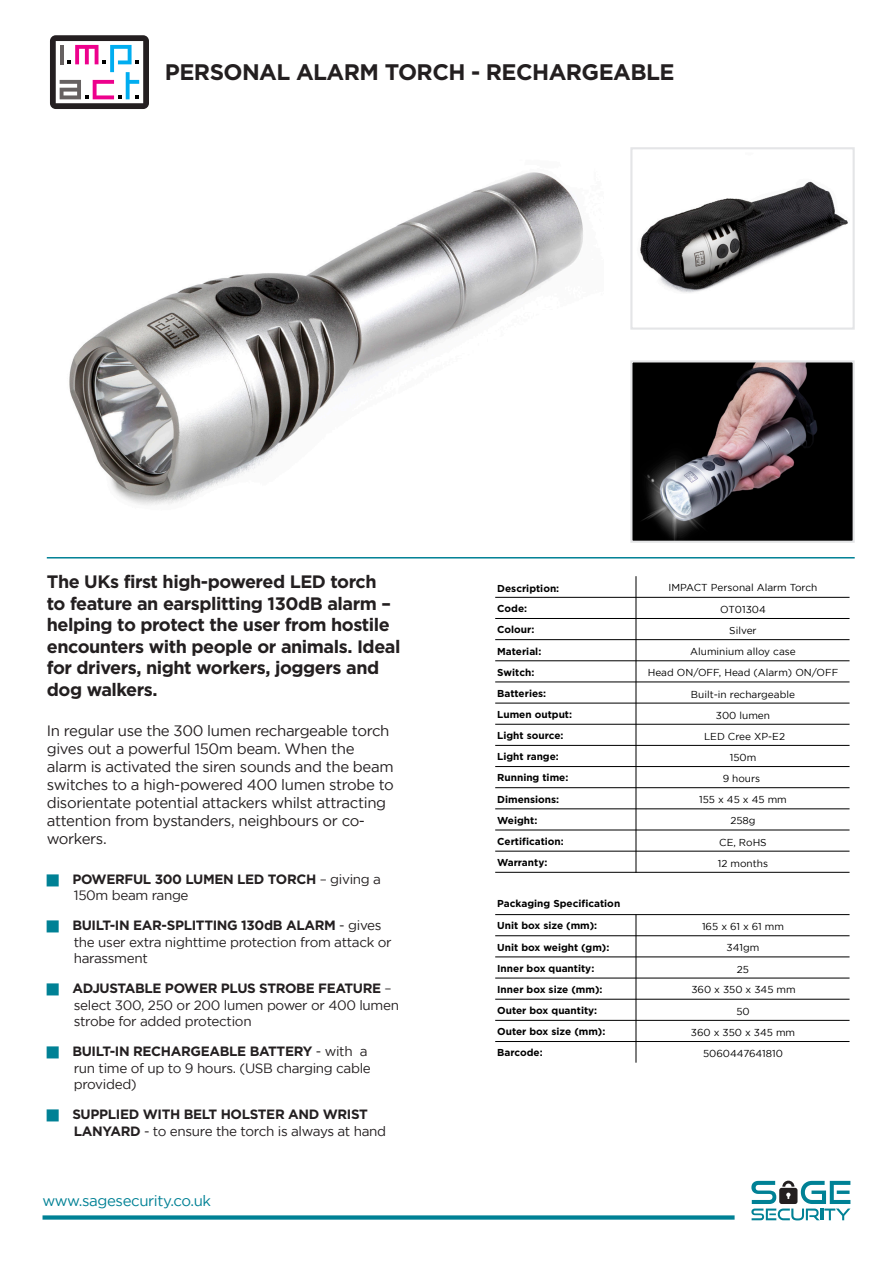
<style>
.page{position:relative;width:893px;height:1263px;background:#fff}
.page>*{position:absolute;margin:0;border:0;box-sizing:border-box;transform-origin:0 0}
.HEADLINE{font:700 22.5px "Gotham";letter-spacing:-.025em;color:#231f20}
.t1{font:700 18px/21.6px "Gotham";letter-spacing:-.025em;color:#231f20}
.INTRO_SUB{font:15px/18px "Gotham";letter-spacing:-.025em;color:#231f20}
.t2{font:15px "Gotham";letter-spacing:-.025em;color:#008195}
.t3{font:13.5px/16.5px "Gotham";letter-spacing:-.025em;color:#231f20}
.t4{font:700 13.5px/16.5px "Gotham";letter-spacing:-.025em;color:#231f20}
.t5{font:700 10.05px/21.1px "Gotham";color:#000}
.t6{font:10.05px "Gotham";color:#000}
.s1{font-weight:400}
.s2{font-weight:700}
</style>
<div class="page">
<svg style="left:751px;top:1181px;width:99px;height:39px"></svg>
<svg style="left:43px;top:1215px;width:692px;height:4px;background:#198d9f"></svg>
<img style="left:46px;top:172px;width:558px;height:387px">
<img style="left:633px;top:363px;width:219px;height:177px">
<div style="left:630px;top:360px;width:225px;height:183px;border:2px solid #e4e5e7"></div>
<img style="left:640px;top:181px;width:208px;height:112px">
<div style="left:630px;top:147px;width:225px;height:183px;border:2px solid #e4e5e7"></div>
<hr style="left:635px;top:576px;width:1px;height:297px;background:#000">
<hr style="left:635px;top:914px;width:1px;height:149px;background:#000">
<hr style="left:495px;top:597px;width:354px;height:1px;background:#000">
<hr style="left:495px;top:618px;width:354px;height:1px;background:#000">
<hr style="left:495px;top:639px;width:354px;height:1px;background:#000">
<hr style="left:495px;top:660px;width:354px;height:1px;background:#000">
<hr style="left:495px;top:681px;width:354px;height:1px;background:#000">
<hr style="left:495px;top:703px;width:354px;height:1px;background:#000">
<hr style="left:495px;top:724px;width:354px;height:1px;background:#000">
<hr style="left:495px;top:745px;width:354px;height:1px;background:#000">
<hr style="left:495px;top:766px;width:354px;height:1px;background:#000">
<hr style="left:495px;top:787px;width:354px;height:1px;background:#000">
<hr style="left:495px;top:808px;width:354px;height:1px;background:#000">
<hr style="left:495px;top:829px;width:354px;height:1px;background:#000">
<hr style="left:495px;top:851px;width:354px;height:1px;background:#000">
<hr style="left:495px;top:872px;width:354px;height:1px;background:#000">
<hr style="left:495px;top:914px;width:354px;height:1px;background:#000">
<hr style="left:495px;top:935px;width:354px;height:1px;background:#000">
<hr style="left:495px;top:956px;width:354px;height:1px;background:#000">
<hr style="left:495px;top:977px;width:354px;height:1px;background:#000">
<hr style="left:495px;top:999px;width:354px;height:1px;background:#000">
<hr style="left:495px;top:1020px;width:354px;height:1px;background:#000">
<hr style="left:495px;top:1041px;width:354px;height:1px;background:#000">
<svg style="left:50px;top:35px;width:99px;height:74px"></svg>
<hr style="left:47px;top:557px;width:808px;height:1px;background:#008195">
<p class="HEADLINE" style="left:165px;top:59px;width:511px">PERSONAL ALARM TORCH - RECHARGEABLE</p>
<p class="t1" style="left:47px;top:570px;width:355px">The UKs first high-powered LED torch<br>to feature an earsplitting 130dB alarm – helping to protect the user from hostile encounters with people or animals. Ideal for drivers, night workers, joggers and dog walkers.</p>
<p class="INTRO_SUB" style="left:47px;top:721px;width:348px">In regular use the 300 lumen rechargeable torch gives out a powerful 150m beam. When the alarm is activated the siren sounds and the beam switches to a high-powered 400 lumen strobe to disorientate potential attackers whilst attracting attention from bystanders, neighbours or co&shy;workers.</p>
<p class="t4" style="left:72px;top:870px;width:310px">POWERFUL 300 LUMEN LED TORCH <span class="s1">– giving a<br>150m beam range</span></p>
<p class="t3" style="left:72px;top:917px;width:321px"><span class="s2">BUILT-IN EAR-SPLITTING 130dB ALARM</span> - gives the user extra nighttime protection from attack or harassment</p>
<p class="t3" style="left:72px;top:980px;width:328px"><span class="s2">ADJUSTABLE POWER PLUS STROBE FEATURE</span> – select 300, 250 or 200 lumen power or 400 lumen strobe for added protection</p>
<p class="t3" style="left:72px;top:1043px;width:300px"><span class="s2">BUILT-IN RECHARGEABLE BATTERY</span> - with a run time of up to 9 hours. (USB charging cable provided)</p>
<p class="t4" style="left:72px;top:1106px;width:315px">SUPPLIED WITH BELT HOLSTER AND WRIST<br>LANYARD <span class="s1">- to ensure the torch is always at hand</span></p>
<h3 class="t2" style="left:43px;top:1192px;width:170px">www.sagesecurity.co.uk</h3>
<p class="t5" style="left:497px;top:577px;width:64px">Description:</p>
<p class="t6" style="left:669px;top:582px;width:150px">IMPACT Personal Alarm Torch</p>
<p class="t5" style="left:497px;top:598px;width:31px">Code:</p>
<p class="t6" style="left:720px;top:604px;width:47px">OT01304</p>
<p class="t5" style="left:497px;top:619px;width:39px">Colour:</p>
<p class="t6" style="left:729px;top:625px;width:29px">Silver</p>
<p class="t5" style="left:497px;top:640px;width:46px">Material:</p>
<p class="t6" style="left:690px;top:646px;width:107px">Aluminium alloy case</p>
<p class="t5" style="left:497px;top:661px;width:39px">Switch:</p>
<p class="t6" style="left:648px;top:667px;width:192px">Head ON/OFF, Head (Alarm) ON/OFF</p>
<p class="t5" style="left:497px;top:682px;width:51px">Batteries:</p>
<p class="t6" style="left:691px;top:688px;width:106px">Built-in rechargeable</p>
<p class="t5" style="left:497px;top:703px;width:76px">Lumen output:</p>
<p class="t6" style="left:716px;top:709px;width:56px">300 lumen</p>
<p class="t5" style="left:497px;top:725px;width:68px">Light source:</p>
<p class="t6" style="left:704px;top:731px;width:83px">LED Cree XP-E2</p>
<p class="t5" style="left:497px;top:746px;width:63px">Light range:</p>
<p class="t6" style="left:730px;top:752px;width:28px">150m</p>
<p class="t5" style="left:497px;top:767px;width:73px">Running time:</p>
<p class="t6" style="left:723px;top:773px;width:39px">9 hours</p>
<p class="t5" style="left:497px;top:788px;width:64px">Dimensions:</p>
<p class="t6" style="left:699px;top:794px;width:89px">155 x 45 x 45 mm</p>
<p class="t5" style="left:497px;top:809px;width:42px">Weight:</p>
<p class="t6" style="left:730px;top:815px;width:27px">258g</p>
<p class="t5" style="left:497px;top:830px;width:68px">Certification:</p>
<p class="t6" style="left:719px;top:836px;width:49px">CE, RoHS</p>
<p class="t5" style="left:497px;top:852px;width:52px">Warranty:</p>
<p class="t6" style="left:718px;top:858px;width:52px">12 months</p>
<p class="t5" style="left:497px;top:893px;width:125px">Packaging Specification</p>
<p class="t5" style="left:497px;top:915px;width:102px">Unit box size (mm):</p>
<p class="t6" style="left:702px;top:921px;width:84px">165 x 61 x 61 mm</p>
<p class="t5" style="left:497px;top:936px;width:114px">Unit box weight (gm):<br>Inner box quantity:</p>
<p class="t6" style="left:727px;top:941px;width:34px">341gm</p>
<p class="t6" style="left:737px;top:963px;width:14px">25</p>
<p class="t5" style="left:497px;top:978px;width:107px">Inner box size (mm):<br>Outer box quantity:</p>
<p class="t6" style="left:691px;top:984px;width:106px">360 x 350 x 345 mm</p>
<p class="t6" style="left:736px;top:1006px;width:15px">50</p>
<p class="t5" style="left:497px;top:1021px;width:110px">Outer box size (mm):</p>
<p class="t6" style="left:691px;top:1027px;width:106px">360 x 350 x 345 mm</p>
<p class="t5" style="left:497px;top:1042px;width:47px">Barcode:</p>
<p class="t6" style="left:703px;top:1048px;width:81px">5060447641810</p>
</div>
